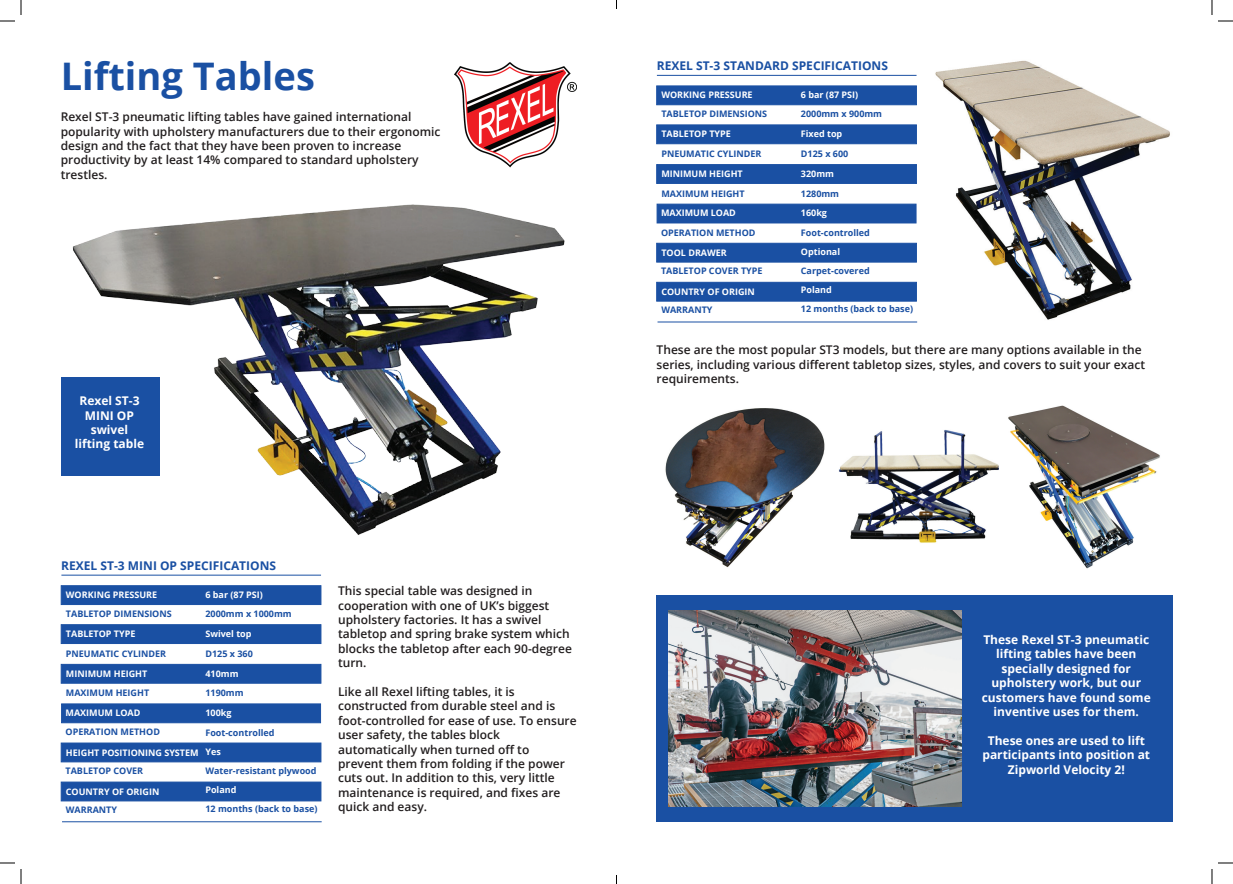
<style>
.page{position:relative;width:1233px;height:884px;background:#fff}
.page>*{position:absolute;margin:0;border:0;box-sizing:border-box;transform-origin:0 0}
.t1{font:700 38px "Open Sans";color:#1a50a3}
.t2{font:600 12px/14.4px "Open Sans";color:#231f20}
.t3{font:700 12px/14.4px "Open Sans";color:#fff;text-align:center}
.t4{font:700 12px "Open Sans";color:#1a50a3}
.t5{font:700 9px "Open Sans";color:#1a50a3}
.t6{font:700 9px "Open Sans";color:#fff}
</style>
<div class="page">
<img style="left:935px;top:60px;width:235px;height:260px">
<hr style="left:61px;top:575px;width:260px;height:1px;background:#1a50a3">
<div style="left:61px;top:585px;width:260px;height:20px;background:#1a50a3;border:1px solid #1a50a3"></div>
<div style="left:61px;top:624px;width:260px;height:20px;background:#1a50a3;border:1px solid #1a50a3"></div>
<div style="left:61px;top:664px;width:260px;height:20px;background:#1a50a3;border:1px solid #1a50a3"></div>
<div style="left:61px;top:703px;width:260px;height:20px;background:#1a50a3;border:1px solid #1a50a3"></div>
<div style="left:61px;top:742px;width:260px;height:20px;background:#1a50a3;border:1px solid #1a50a3"></div>
<div style="left:61px;top:781px;width:260px;height:20px;background:#1a50a3;border:1px solid #1a50a3"></div>
<hr style="left:62px;top:821px;width:260px;height:1px;background:#1a50a3">
<img style="left:455px;top:62px;width:122px;height:106px">
<img style="left:72px;top:204px;width:493px;height:331px">
<div style="left:61px;top:377px;width:98px;height:99px;background:#1a50a3"></div>
<hr style="left:657px;top:75px;width:259px;height:1px;background:#1a50a3">
<div style="left:656px;top:85px;width:261px;height:20px;background:#1a50a3;border:1px solid #1a50a3"></div>
<div style="left:656px;top:124px;width:261px;height:20px;background:#1a50a3;border:1px solid #1a50a3"></div>
<div style="left:656px;top:164px;width:261px;height:20px;background:#1a50a3;border:1px solid #1a50a3"></div>
<div style="left:656px;top:204px;width:260px;height:19px;background:#1a50a3"></div>
<div style="left:656px;top:243px;width:261px;height:20px;background:#1a50a3;border:1px solid #1a50a3"></div>
<div style="left:656px;top:282px;width:261px;height:20px;background:#1a50a3;border:1px solid #1a50a3"></div>
<hr style="left:657px;top:321px;width:260px;height:1px;background:#1a50a3">
<div style="left:656px;top:595px;width:517px;height:227px;background:#1a50a3"></div>
<img style="left:668px;top:611px;width:293px;height:195px">
<img style="left:665px;top:408px;width:160px;height:160px">
<img style="left:839px;top:430px;width:160px;height:113px">
<img style="left:1008px;top:405px;width:152px;height:164px">
<svg style="left:1218px;top:20px;width:15px;height:2px"></svg>
<svg style="left:1218px;top:862px;width:15px;height:2px"></svg>
<svg style="left:0;top:0;width:22px;height:22px"></svg>
<svg style="left:0;top:862px;width:22px;height:22px"></svg>
<svg style="left:1211px;top:0;width:1px;height:15px"></svg>
<svg style="left:1211px;top:869px;width:1px;height:15px"></svg>
<h1 class="t1" style="left:61px;top:49px;width:256px">Lifting Tables</h1>
<p class="t2" style="left:61px;top:109px;width:381px">Rexel ST-3 pneumatic lifting tables have gained international popularity with upholstery manufacturers due to their ergonomic design and the fact that they have been proven to increase productivity by at least 14% compared to standard upholstery trestles.</p>
<p class="t3" style="left:75px;top:393px;width:71px">Rexel ST-3<br>MINI OP swivel lifting table</p>
<p class="t4" style="left:61px;top:557px;width:216px">REXEL ST-3 MINI OP SPECIFICATIONS</p>
<p class="t6" style="left:205px;top:588px;width:59px">6 bar (87 PSI)</p>
<p class="t5" style="left:205px;top:607px;width:88px">2000mm x 1000mm</p>
<p class="t6" style="left:205px;top:627px;width:48px">Swivel top</p>
<p class="t5" style="left:205px;top:647px;width:49px">D125 x 360</p>
<p class="t6" style="left:205px;top:667px;width:35px">410mm</p>
<p class="t5" style="left:205px;top:687px;width:40px">1190mm</p>
<p class="t6" style="left:205px;top:706px;width:28px">100kg</p>
<p class="t5" style="left:205px;top:726px;width:71px">Foot-controlled</p>
<p class="t6" style="left:205px;top:745px;width:17px">Yes</p>
<p class="t5" style="left:205px;top:764px;width:113px">Water-resistant plywood</p>
<p class="t6" style="left:205px;top:783px;width:33px">Poland</p>
<p class="t5" style="left:205px;top:802px;width:114px">12 months (back to base)</p>
<p class="t6" style="left:66px;top:588px;width:93px">WORKING PRESSURE</p>
<p class="t5" style="left:66px;top:607px;width:107px">TABLETOP DIMENSIONS</p>
<p class="t5" style="left:66px;top:647px;width:102px">PNEUMATIC CYLINDER</p>
<p class="t5" style="left:66px;top:687px;width:85px">MAXIMUM HEIGHT</p>
<p class="t5" style="left:66px;top:726px;width:96px">OPERATION METHOD</p>
<p class="t5" style="left:66px;top:765px;width:79px">TABLETOP COVER</p>
<p class="t5" style="left:66px;top:803px;width:53px">WARRANTY</p>
<p class="t6" style="left:66px;top:627px;width:71px">TABLETOP TYPE</p>
<p class="t6" style="left:66px;top:667px;width:83px">MINIMUM HEIGHT</p>
<p class="t6" style="left:66px;top:706px;width:76px">MAXIMUM LOAD</p>
<p class="t6" style="left:66px;top:746px;width:134px">HEIGHT POSITIONING SYSTEM</p>
<p class="t6" style="left:66px;top:785px;width:95px">COUNTRY OF ORIGIN</p>
<p class="t2" style="left:338px;top:583px;width:235px">This special table was designed in cooperation with one of UK’s biggest upholstery factories. It has a swivel tabletop and spring brake system which blocks the tabletop after each 90-degree turn.</p>
<p class="t2" style="left:338px;top:684px;width:240px">Like all Rexel lifting tables, it is constructed from durable steel and is foot-controlled for ease of use. To ensure user safety, the tables block automatically when turned off to prevent them from folding if the power cuts out. In addition to this, very little maintenance is required, and fixes are quick and easy.</p>
<p class="t4" style="left:657px;top:57px;width:233px">REXEL ST-3 STANDARD SPECIFICATIONS</p>
<p class="t6" style="left:661px;top:88px;width:93px">WORKING PRESSURE</p>
<p class="t5" style="left:661px;top:107px;width:107px">TABLETOP DIMENSIONS</p>
<p class="t5" style="left:661px;top:147px;width:102px">PNEUMATIC CYLINDER</p>
<p class="t5" style="left:661px;top:187px;width:85px">MAXIMUM HEIGHT</p>
<p class="t5" style="left:661px;top:226px;width:96px">OPERATION METHOD</p>
<p class="t5" style="left:661px;top:265px;width:103px">TABLETOP COVER TYPE</p>
<p class="t5" style="left:661px;top:303px;width:53px">WARRANTY</p>
<p class="t6" style="left:661px;top:127px;width:71px">TABLETOP TYPE</p>
<p class="t6" style="left:661px;top:167px;width:83px">MINIMUM HEIGHT</p>
<p class="t6" style="left:661px;top:206px;width:76px">MAXIMUM LOAD</p>
<p class="t6" style="left:661px;top:246px;width:67px">TOOL DRAWER</p>
<p class="t6" style="left:661px;top:285px;width:95px">COUNTRY OF ORIGIN</p>
<p class="t6" style="left:801px;top:88px;width:59px">6 bar (87 PSI)</p>
<p class="t5" style="left:801px;top:107px;width:83px">2000mm x 900mm</p>
<p class="t6" style="left:801px;top:127px;width:43px">Fixed top</p>
<p class="t5" style="left:801px;top:147px;width:49px">D125 x 600</p>
<p class="t6" style="left:801px;top:167px;width:35px">320mm</p>
<p class="t5" style="left:801px;top:187px;width:40px">1280mm</p>
<p class="t6" style="left:801px;top:206px;width:28px">160kg</p>
<p class="t5" style="left:801px;top:227px;width:71px">Foot-controlled</p>
<p class="t6" style="left:801px;top:245px;width:41px">Optional</p>
<p class="t5" style="left:801px;top:265px;width:70px">Carpet-covered</p>
<p class="t6" style="left:801px;top:284px;width:33px">Poland</p>
<p class="t5" style="left:801px;top:302px;width:114px">12 months (back to base)</p>
<p class="t2" style="left:656px;top:342px;width:490px">These are the most popular ST3 models, but there are many options available in the series, including various different tabletop sizes, styles, and covers to suit your exact requirements.</p>
<p class="t3" style="left:981px;top:632px;width:171px">These Rexel ST-3 pneumatic lifting tables have been specially designed for upholstery work, but our customers have found some inventive uses for them.</p>
<p class="t3" style="left:982px;top:733px;width:169px">These ones are used to lift participants into position at<br>Zipworld Velocity 2!</p>
</div>
